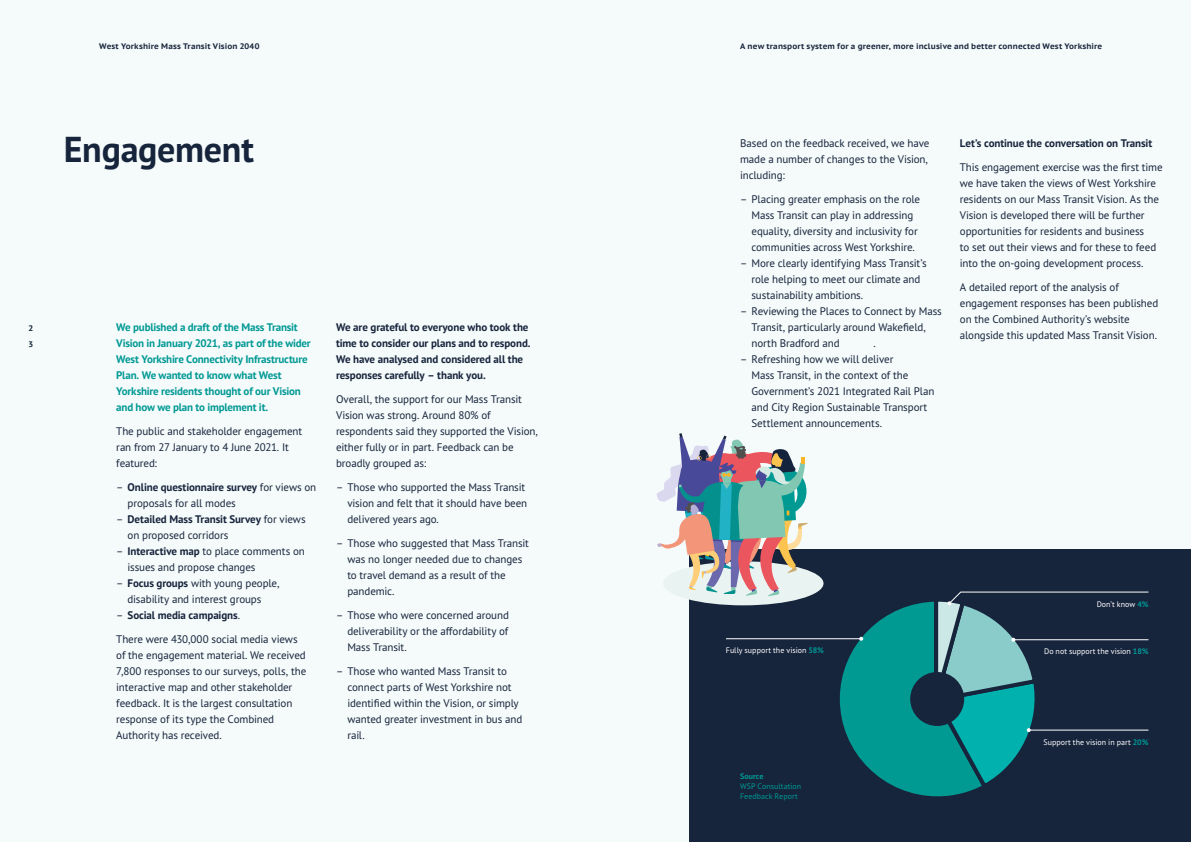
<style>
.page{position:relative;width:1191px;height:842px;background:#f5fafa}
.page>*{position:absolute;margin:0;border:0;box-sizing:border-box;transform-origin:0 0}
.t1{font:700 36px "PT Sans Pro";letter-spacing:-.01em;color:#16243c}
.t2{font:11px/16px "PT Sans Pro";letter-spacing:-.01em;color:#16243c}
.t3{font:700 11px/16px "PT Sans Pro";letter-spacing:-.02em;color:#009994}
.t4{font:700 11px/16px "PT Sans Pro";letter-spacing:-.01em;color:#16243c}
.t5{font:700 8px/16px "PT Sans Caption";letter-spacing:.015em;color:#16243c}
.t6{font:8px "PT Sans Pro";letter-spacing:.005em;color:#fff}
.t7{font:8px/10px "PT Sans Pro";letter-spacing:.005em;color:#009a93}
.t8{font:700 8px "PT Sans Pro";letter-spacing:.005em;color:#009a93}
.s1{font-weight:700}
.s2{font-weight:700;color:#009994}
</style>
<div class="page">
<div style="left:689px;top:549px;width:502px;height:293px;background:#16243c"></div>
<hr style="left:726px;top:638px;width:135px;height:1px;background:#fff">
<svg style="left:834px;top:591px;width:315px;height:206px"></svg>
<svg style="left:657px;top:433px;width:166px;height:172px"></svg>
<p class="t5" style="left:99px;top:38px;width:162px">West Yorkshire Mass Transit Vision 2040</p>
<p class="t5" style="left:740px;top:38px;width:364px">A new transport system for a greener, more inclusive and better connected West Yorkshire</p>
<h1 class="t1" style="left:64px;top:126px;width:192px">Engagement</h1>
<p class="t5" style="left:28px;top:320px;width:6px">2<br>3</p>
<p class="t3" style="left:116px;top:318px;width:196px">We published a draft of the Mass Transit Vision in January 2021, as part of the wider West Yorkshire Connectivity Infrastructure Plan. We wanted to know what West Yorkshire residents thought of our Vision and how we plan to implement it.</p>
<p class="t2" style="left:116px;top:422px;width:187px">The public and stakeholder engagement ran from 27 January to 4 June 2021. It featured:</p>
<p class="t2" style="left:128px;top:478px;width:190px;text-indent:-11px">– <span class="s1">Online questionnaire survey</span> for views on proposals for all modes</p>
<p class="t2" style="left:128px;top:510px;width:179px;text-indent:-11px">– <span class="s1">Detailed Mass Transit Survey</span> for views on proposed corridors</p>
<p class="t2" style="left:128px;top:542px;width:179px;text-indent:-11px">– <span class="s1">Interactive map</span> to place comments on issues and propose changes</p>
<p class="t2" style="left:128px;top:574px;width:153px;text-indent:-11px">– <span class="s1">Focus groups</span> with young people, disability and interest groups</p>
<p class="t2" style="left:116px;top:602px;width:183px;line-height:24px">– <span class="s1">Social media campaigns</span>.<br>There were 430,000 social media views</p>
<p class="t2" style="left:116px;top:646px;width:191px">of the engagement material. We received 7,800 responses to our surveys, polls, the interactive map and other stakeholder feedback. It is the largest consultation response of its type the Combined Authority has received.</p>
<p class="t4" style="left:336px;top:319px;width:196px">We are grateful to everyone who took the time to consider our plans and to respond.<br>We have analysed and considered all the responses carefully – thank you.</p>
<p class="t2" style="left:336px;top:390px;width:203px">Overall, the support for our Mass Transit Vision was strong. Around 80% of respondents said they supported the Vision, either fully or in part. Feedback can be broadly grouped as:</p>
<p class="t2" style="left:347px;top:479px;width:181px;text-indent:-11px">– Those who supported the Mass Transit vision and felt that it should have been delivered years ago.</p>
<p class="t2" style="left:347px;top:535px;width:183px;text-indent:-11px">– Those who suggested that Mass Transit was no longer needed due to changes to travel demand as a result of the pandemic.</p>
<p class="t2" style="left:347px;top:607px;width:163px;text-align:justify;text-indent:-11px">– Those who were concerned around deliverability or the affordability of Mass Transit.</p>
<p class="t2" style="left:347px;top:663px;width:176px;text-indent:-11px">– Those who wanted Mass Transit to connect parts of West Yorkshire not identified within the Vision, or simply wanted greater investment in bus and rail.</p>
<p class="t2" style="left:740px;top:135px;width:191px;text-align:justify">Based on the feedback received, we have made a number of changes to the Vision, including:</p>
<p class="t2" style="left:751px;top:191px;width:170px;text-indent:-11px">– Placing greater emphasis on the role Mass Transit can play in addressing equality, diversity and inclusivity for communities across West Yorkshire.</p>
<p class="t2" style="left:751px;top:255px;width:177px;text-indent:-11px">– More clearly identifying Mass Transit’s role helping to meet our climate and sustainability ambitions.</p>
<p class="t2" style="left:751px;top:303px;width:192px;text-indent:-11px">– Reviewing the Places to Connect by Mass<br>Transit, particularly around Wakefield, north Bradford and</p>
<p class="t2" style="left:873px;top:335px;width:4px">.</p>
<p class="t2" style="left:751px;top:351px;width:184px;text-indent:-11px">– Refreshing how we will deliver<br>Mass Transit, in the context of the Government’s 2021 Integrated Rail Plan and City Region Sustainable Transport Settlement announcements.</p>
<p class="t4" style="left:960px;top:135px;width:194px">Let’s continue the conversation on Transit</p>
<p class="t2" style="left:960px;top:159px;width:204px">This engagement exercise was the first time we have taken the views of West Yorkshire residents on our Mass Transit Vision. As the Vision is developed there will be further opportunities for residents and business<br>to set out their views and for these to feed into the on-going development process.</p>
<p class="t2" style="left:960px;top:279px;width:200px">A detailed report of the analysis of engagement responses has been published on the Combined Authority’s website alongside this updated Mass Transit Vision.</p>
<p class="t6" style="left:726px;top:645px;width:99px">Fully support the vision <span class="s2">58%</span></p>
<p class="t8" style="left:740px;top:770px;width:25px">Source</p>
<p class="t7" style="left:740px;top:780px;width:63px">WSP Consultation<br>Feedback Report</p>
<p class="t6" style="left:1096px;top:599px;width:53px">Don’t know <span class="s2">4%</span></p>
<p class="t6" style="left:1044px;top:646px;width:106px">Do not support the vision <span class="s2">18%</span></p>
<p class="t6" style="left:1043px;top:737px;width:106px">Support the vision in part <span class="s2">20%</span></p>
</div>
